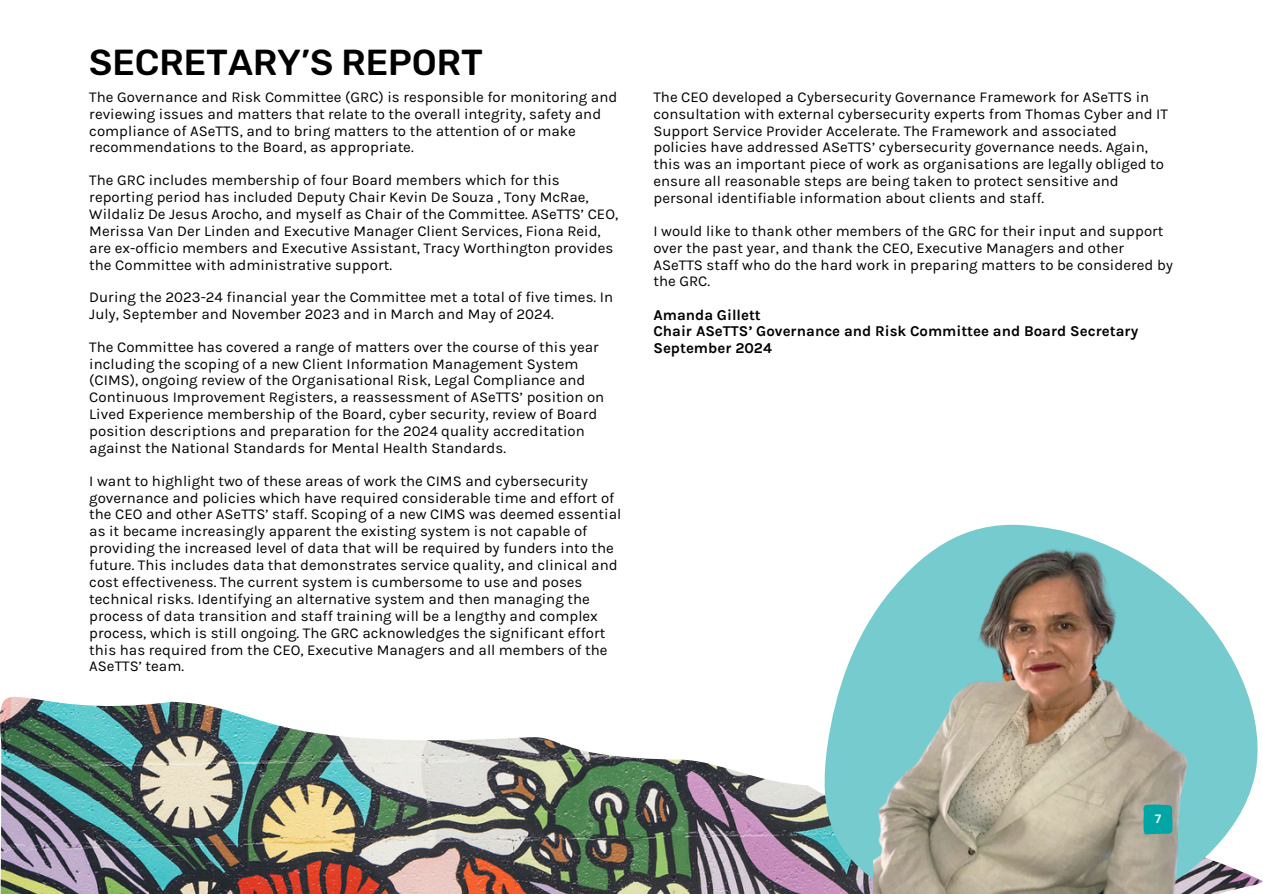
<style>
.page{position:relative;width:1263px;height:894px;background:#fff}
.page>*{position:absolute;margin:0;border:0;box-sizing:border-box;transform-origin:0 0}
.t1{font:500 36px "Rubik";color:#000}
.t2{font:15px/16.8px "Karla";color:#000}
.t3{font:700 15px/16.8px "Karla";color:#000}
.t4{font:500 12px "Rubik";color:#fff}
</style>
<div class="page">
<img style="left:0;top:696px;width:1263px;height:197px">
<img style="left:825px;top:524px;width:432px;height:369px">
<img style="left:873px;top:538px;width:340px;height:355px">
<svg style="left:1143px;top:804px;width:29px;height:30px"></svg>
<p class="t1" style="left:89px;top:41px;width:395px">SECRETARY’S REPORT</p>
<h1 class="t2" style="left:89px;top:88px;width:529px">The Governance and Risk Committee (GRC) is responsible for monitoring and reviewing issues and matters that relate to the overall integrity, safety and compliance of ASeTTS, and to bring matters to the attention of or make recommendations to the Board, as appropriate.</h1>
<p class="t2" style="left:89px;top:172px;width:530px">The GRC includes membership of four Board members which for this reporting period has included Deputy Chair Kevin De Souza , Tony McRae, Wildaliz De Jesus Arocho, and myself as Chair of the Committee. ASeTTS’ CEO, Merissa Van Der Linden and Executive Manager Client Services, Fiona Reid, are ex-officio members and Executive Assistant, Tracy Worthington provides the Committee with administrative support.</p>
<p class="t2" style="left:89px;top:289px;width:525px">During the 2023-24 financial year the Committee met a total of five times. In<br>July, September and November 2023 and in March and May of 2024.</p>
<p class="t2" style="left:89px;top:338px;width:516px">The Committee has covered a range of matters over the course of this year including the scoping of a new Client Information Management System (CIMS), ongoing review of the Organisational Risk, Legal Compliance and Continuous Improvement Registers, a reassessment of ASeTTS’ position on Lived Experience membership of the Board, cyber security, review of Board position descriptions and preparation for the 2024 quality accreditation against the National Standards for Mental Health Standards.</p>
<p class="t2" style="left:89px;top:472px;width:533px">I want to highlight two of these areas of work the CIMS and cybersecurity governance and policies which have required considerable time and effort of the CEO and other ASeTTS’ staff. Scoping of a new CIMS was deemed essential as it became increasingly apparent the existing system is not capable of providing the increased level of data that will be required by funders into the future. This includes data that demonstrates service quality, and clinical and cost effectiveness. The current system is cumbersome to use and poses technical risks. Identifying an alternative system and then managing the process of data transition and staff training will be a lengthy and complex process, which is still ongoing. The GRC acknowledges the significant effort this has required from the CEO, Executive Managers and all members of the ASeTTS’ team.</p>
<p class="t2" style="left:653px;top:88px;width:516px">The CEO developed a Cybersecurity Governance Framework for ASeTTS in consultation with external cybersecurity experts from Thomas Cyber and IT Support Service Provider Accelerate. The Framework and associated policies have addressed ASeTTS’ cybersecurity governance needs. Again, this was an important piece of work as organisations are legally obliged to ensure all reasonable steps are being taken to protect sensitive and personal identifiable information about clients and staff.</p>
<h2 class="t2" style="left:653px;top:222px;width:521px">I would like to thank other members of the GRC for their input and support over the past year, and thank the CEO, Executive Managers and other ASeTTS staff who do the hard work in preparing matters to be considered by the GRC.</h2>
<p class="t3" style="left:653px;top:306px;width:486px">Amanda Gillett<br>Chair ASeTTS’ Governance and Risk Committee and Board Secretary<br>September 2024</p>
<p class="t4" style="left:1155px;top:811px;width:8px">7</p>
</div>
